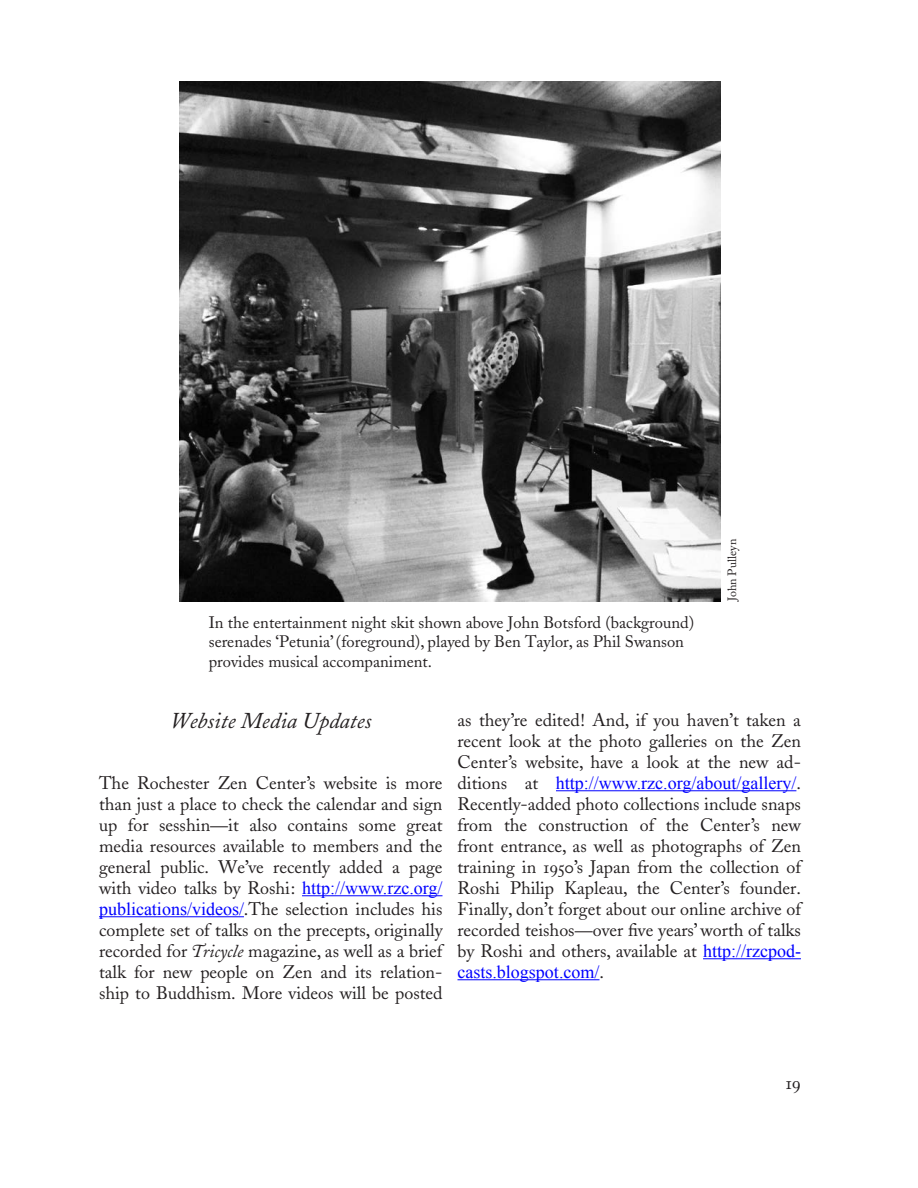
<style>
.page{position:relative;width:918px;height:1188px;background:#fff}
.page>*{position:absolute;margin:0;border:0;box-sizing:border-box;transform-origin:0 0}
.t1{font:italic 22.5px "Zen Caslon";color:#231f20}
.t2{font:18.75px "Zen Caslon";color:#231f20}
.t3{font:18px/21px "Zen Caslon";color:#231f20}
.t4{font:18px "Times New Roman";color:#00f}
.t5{font:16.5px/19.5px "Zen Caslon";color:#231f20}
.t6{font:12px "Adobe Caslon Pro";color:#231f20}
.s1{font-family:"Times New Roman";color:#00f}
.s2{font-style:italic}
.s3{font-family:"Zen Caslon";color:#231f20}
</style>
<div class="page">
<img style="left:179px;top:81px;width:542px;height:520px">
<hr style="left:302px;top:895px;width:140px;height:1px;background:#00f">
<hr style="left:99px;top:916px;width:145px;height:1px;background:#00f">
<hr style="left:556px;top:790px;width:240px;height:1px;background:#00f">
<hr style="left:703px;top:958px;width:98px;height:1px;background:#00f">
<hr style="left:458px;top:979px;width:141px;height:1px;background:#00f">
<p class="t5" style="left:209px;top:612px;width:487px">In the entertainment night skit shown above John Botsford (background) serenades ‘Petunia’ (foreground), played by Ben Taylor, as Phil Swanson provides musical accompaniment.</p>
<p class="t6" style="left:725px;top:601px;width:64px;rotate:-90deg">John Pulleyn</p>
<p class="t1" style="left:170px;top:708px;width:203px">Website Media Updates</p>
<p class="t3" style="left:99px;top:772px;width:347px">The Rochester Zen Center’s website is more than just a place to check the calendar and sign up for sesshin—it also contains some great media resources available to members and the general public. We’ve recently added a page with video talks by Roshi : <span class="s1">http://www.rzc.org/ publications/videos/</span>.The selection includes his complete set of talks on the precepts, originally recorded for <span class="s2">Tricycle</span> magazine, as well as a brief talk for new people on Zen and its relation&shy;ship to Buddhism. More videos will be posted</p>
<p class="t3" style="left:458px;top:709px;width:345px;text-align:justify">as they’re edited ! And, if you haven’t taken a recent look at the photo galleries on the Zen Center’s website, have a look at the new ad-</p>
<p class="t4" style="left:458px;top:771px;width:345px"><span class="s3">ditions at</span> http://www.rzc.org/about/gallery/<span class="s3">.</span></p>
<p class="t3" style="left:458px;top:793px;width:347px">Recently-added photo collections include snaps from the construction of the Center’s new front entrance, as well as photographs of Zen training in 1950’s Japan from the collection of Roshi Philip Kapleau, the Center’s founder.<br>Finally, don’t forget about our online archive of recorded teishos—over five years’ worth of talks by Roshi and others, available at <span class="s1">http://rzcpod-</span></p>
<p class="t4" style="left:458px;top:960px;width:148px">casts.blogspot.com/<span class="s3">.</span></p>
<p class="t2" style="left:786px;top:1072px;width:17px">19</p>
</div>
